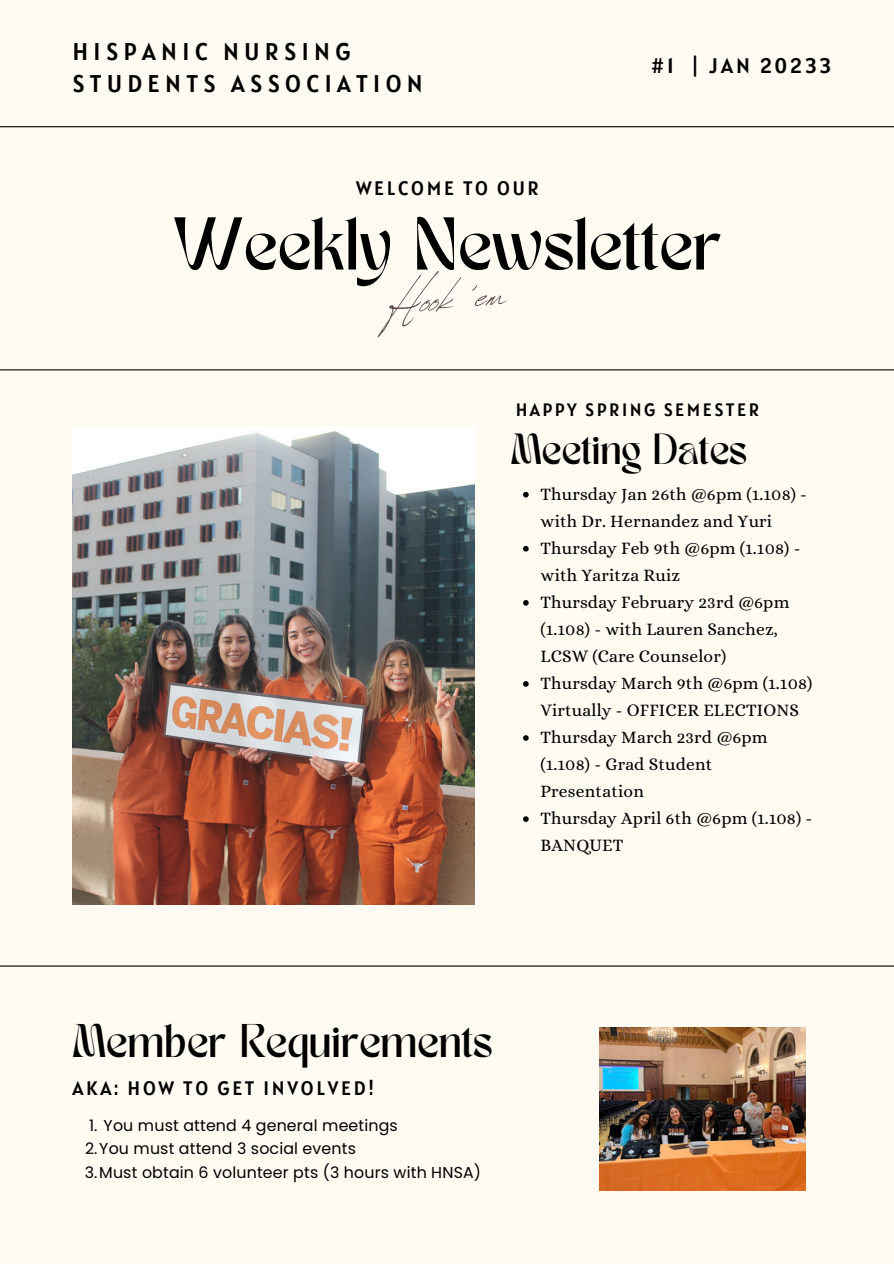
<style>
.page{position:relative;width:894px;height:1264px;background:#fff}
.page>*{position:absolute;margin:0;border:0;box-sizing:border-box;transform-origin:0 0}
.t1{font:57.6px "Revive 80 Signature";color:#594946}
.t2{font:52.2px "TAN MERINGUE";color:#000}
.t3{font:33px "TAN MERINGUE";color:#000}
.t4{font:30.45px "TAN MERINGUE";color:#000}
.t5{font:24px/32.7px "Alatsi";letter-spacing:.225em;color:#000}
.t6{font:21px "Alatsi";letter-spacing:.145em;color:#000}
.t7{font:19.5px "Alatsi";letter-spacing:.14em;color:#000}
.t8{font:17.85px "Alatsi";letter-spacing:.14em;color:#000}
.t9{font:17.55px/27px "Alice";letter-spacing:.01em;color:#000}
.t10{font:15.75px/23.7px "Poppins";letter-spacing:.01em;color:#000}
</style>
<div class="page">
<div style="left:0;top:0;width:893px;height:1263px;background:#fffbf2"></div>
<hr style="left:0;top:369px;width:893px;height:1px;background:#000">
<hr style="left:0;top:965px;width:893px;height:1px;background:#000">
<hr style="left:0;top:126px;width:893px;height:1px;background:#000">
<img style="left:72px;top:427px;width:402px;height:477px">
<img style="left:599px;top:1027px;width:206px;height:163px">
<svg style="left:523px;top:492px;width:5px;height:5px"></svg>
<svg style="left:523px;top:546px;width:5px;height:5px"></svg>
<svg style="left:523px;top:600px;width:5px;height:5px"></svg>
<svg style="left:523px;top:681px;width:5px;height:5px"></svg>
<svg style="left:523px;top:735px;width:5px;height:5px"></svg>
<svg style="left:523px;top:816px;width:5px;height:6px"></svg>
<h3 class="t5" style="left:72px;top:35px;width:352px">HISPANIC NURSING<br>STUDENTS ASSOCIATION</h3>
<p class="t7" style="left:356px;top:176px;width:184px">WELCOME TO OUR</p>
<p class="t6" style="left:650px;top:52px;width:181px">#1 | JAN 20233</p>
<h2 class="t2" style="left:173px;top:217px;width:550px">Weekly Newsletter</h2>
<h1 class="t1" style="left:385px;top:260px;width:119px;rotate:-5deg">Hook 'em</h1>
<p class="t8" style="left:515px;top:398px;width:245px">HAPPY SPRING SEMESTER</p>
<h3 class="t4" style="left:510px;top:433px;width:237px">Meeting Dates</h3>
<p class="t9" style="left:540px;top:480px;width:273px">Thursday Jan 26th @6pm (1.108) - with Dr. Hernandez and Yuri<br>Thursday Feb 9th @6pm (1.108) - with Yaritza Ruiz<br>Thursday February 23rd @6pm (1.108) - with Lauren Sanchez,<br>LCSW (Care Counselor)<br>Thursday March 9th @6pm (1.108)<br>Virtually - OFFICER ELECTIONS<br>Thursday March 23rd @6pm (1.108) - Grad Student<br>Presentation<br>Thursday April 6th @6pm (1.108) -<br>BANQUET</p>
<h3 class="t3" style="left:72px;top:1023px;width:421px">Member Requirements</h3>
<p class="t7" style="left:72px;top:1075px;width:303px">AKA: HOW TO GET INVOLVED!</p>
<p class="t10" style="left:85px;top:1113px;width:397px">1. You must attend 4 general meetings<br>2.You must attend 3 social events<br>3.Must obtain 6 volunteer pts (3 hours with HNSA)</p>
</div>
